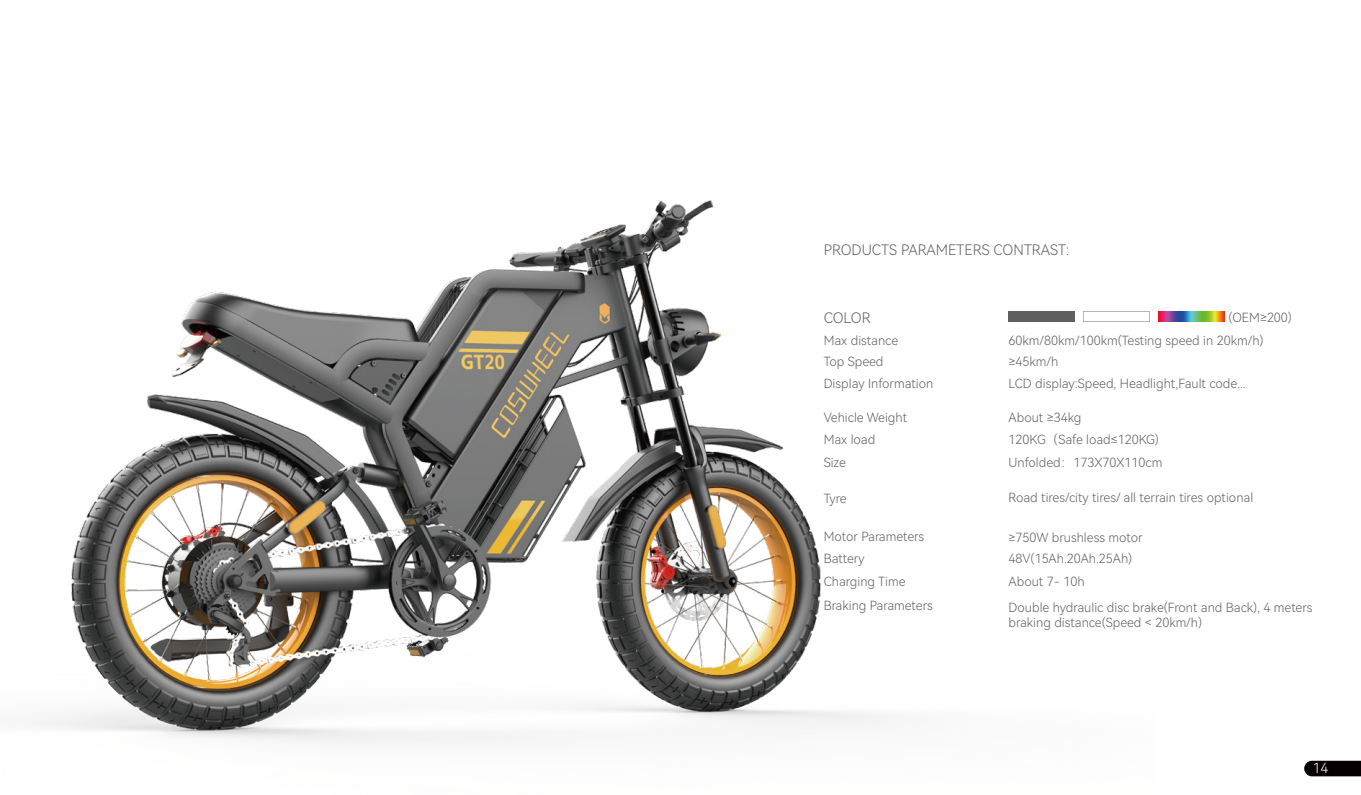
<style>
.page{position:relative;width:1361px;height:795px;background:#fff}
.page>*{position:absolute;margin:0;border:0;box-sizing:border-box;transform-origin:0 0}
.t1{font:14.4px "Harmony OS Sans SC Light";color:#605f5e}
.t2{font:14px "Harmony OS Sans SC Light";color:#fff}
.t3{font:12.6px/22.4px "Harmony OS Sans SC Light";color:#605f5e}
</style>
<div class="page">
<svg style="left:1304px;top:760px;width:56px;height:16px"></svg>
<img style="left:1158px;top:311px;width:66px;height:11px">
<img style="left:36px;top:200px;width:1114px;height:543px">
<p class="t1" style="left:823px;top:239px;width:247px">PRODUCTS PARAMETERS CONTRAST:</p>
<p class="t1" style="left:823px;top:307px;width:48px">COLOR</p>
<p class="t3" style="left:1228px;top:306px;width:65px">(OEM≥200)</p>
<p class="t3" style="left:823px;top:329px;width:76px">Max distance</p>
<p class="t3" style="left:823px;top:349px;width:111px">Top Speed<br>Display Information</p>
<p class="t3" style="left:823px;top:406px;width:85px">Vehicle Weight<br>Max load<br>Size</p>
<p class="t3" style="left:823px;top:486px;width:24px">Tyre</p>
<p class="t3" style="left:823px;top:524px;width:102px">Motor Parameters</p>
<p class="t3" style="left:823px;top:546px;width:83px">Battery<br>Charging Time</p>
<p class="t3" style="left:823px;top:594px;width:110px">Braking Parameters</p>
<p class="t3" style="left:1008px;top:329px;width:256px">60km/80km/100km(Testing speed in 20km/h)</p>
<p class="t3" style="left:1008px;top:349px;width:51px">≥45km/h</p>
<p class="t3" style="left:1008px;top:372px;width:239px">LCD display:Speed, Headlight,Fault code...</p>
<p class="t3" style="left:1008px;top:406px;width:74px">About ≥34kg</p>
<p class="t3" style="left:1008px;top:428px;width:152px">120KG（Safe load≤120KG)</p>
<p class="t3" style="left:1008px;top:451px;width:155px">Unfolded：173X70X110cm</p>
<p class="t3" style="left:1008px;top:486px;width:246px">Road tires/city tires/ all terrain tires optional</p>
<p class="t3" style="left:1008px;top:527px;width:136px;line-height:20.8px">≥750W brushless motor<br>48V(15Ah.20Ah.25Ah)</p>
<p class="t3" style="left:1008px;top:599px;width:305px;line-height:15.2px">Double hydraulic disc brake(Front and Back), 4 meters braking distance(Speed &lt; 20km/h)</p>
<p class="t3" style="left:1008px;top:569px;width:77px">About 7- 10h</p>
<p class="t2" style="left:1312px;top:757px;width:17px">14</p>
</div>
